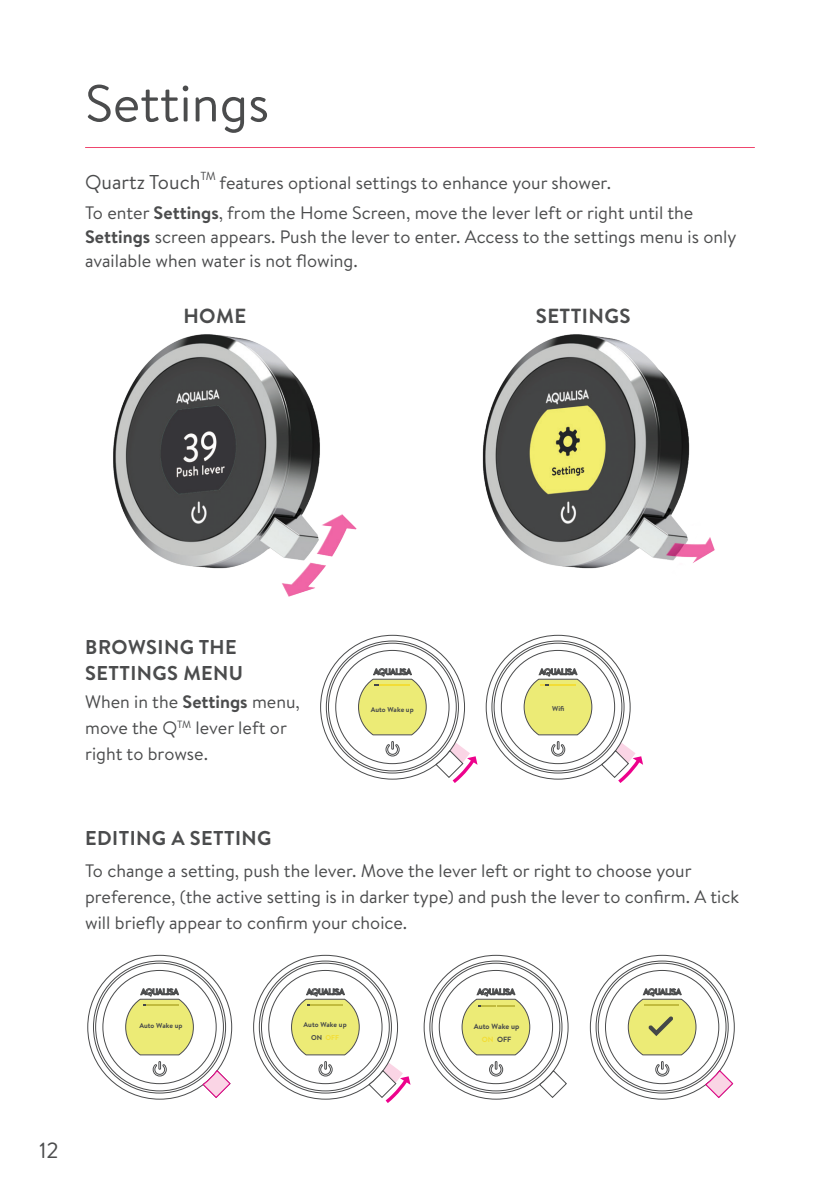
<style>
.page{position:relative;width:840px;height:1191px;background:#fff}
.page>*{position:absolute;margin:0;border:0;box-sizing:border-box;transform-origin:0 0}
.heads{font:52px "Brandon Text";color:#4b4c4d}
.t1{font:22px "Brandon Text";color:#4b4c4d}
.CAPS{font:700 20.4px "Brandon Text";letter-spacing:.02em;color:#4b4c4d}
.CAPS-2{font:700 20px/26px "Brandon Text";letter-spacing:.02em;color:#4b4c4d}
.Copy{font:700 20px "Brandon Text";letter-spacing:.02em;color:#4b4c4d}
.Copy-2{font:20px "Brandon Text";color:#4b4c4d}
.copy_white{font:18px/26px "Brandon Text";color:#4b4c4d}
.Copy-3{font:18px/24px "Brandon Text";color:#4b4c4d}
.t2{font:700 7.4px/13px "Brandon Text";color:#444749;text-align:center}
.t3{font:700 7px/12.2px "Brandon Text";color:#444749;text-align:center}
.s1{font-weight:700}
.s2{color:#f3dd35}
</style>
<div class="page">
<img style="left:113px;top:334px;width:244px;height:263px">
<img style="left:482px;top:334px;width:233px;height:235px">
<hr style="left:85px;top:147px;width:669px;height:1px;background:#ef466e">
<svg style="left:423px;top:954px;width:312px;height:146px"></svg>
<svg style="left:87px;top:954px;width:324px;height:149px"></svg>
<svg style="left:320px;top:634px;width:323px;height:149px"></svg>
<p class="heads" style="left:85px;top:68px;width:185px">Settings</p>
<p class="Copy-2" style="left:85px;top:168px;width:132px">Quartz Touch<sup>TM</sup></p>
<p class="Copy-3" style="left:219px;top:170px;width:393px">features optional settings to enhance your shower.</p>
<p class="Copy-3" style="left:85px;top:200px;width:652px">To enter <span class="s1">Settings</span>, from the Home Screen, move the lever left or right until the<br><span class="s1">Settings</span> screen appears. Push the lever to enter. Access to the settings menu is only available when water is not flowing.</p>
<p class="CAPS" style="left:183px;top:302px;width:64px">HOME</p>
<p class="CAPS" style="left:535px;top:302px;width:96px">SETTINGS</p>
<p class="CAPS-2" style="left:85px;top:633px;width:159px">BROWSING THE<br>SETTINGS MENU</p>
<p class="copy_white" style="left:85px;top:688px;width:216px">When in the <span class="s1">Settings</span> menu, move the Q<sup>TM</sup> lever left or right to browse.</p>
<p class="t3" style="left:370px;top:703px;width:44px">Auto Wake up</p>
<p class="t3" style="left:552px;top:703px;width:14px">Wifi</p>
<p class="Copy" style="left:85px;top:824px;width:188px">EDITING A SETTING</p>
<p class="copy_white" style="left:85px;top:856px;width:655px">To change a setting, push the lever. Move the lever left or right to choose your preference, (the active setting is in darker type) and push the lever to confirm. A tick will briefly appear to confirm your choice.</p>
<p class="t3" style="left:139px;top:1019px;width:45px">Auto Wake up</p>
<p class="t3" style="left:303px;top:1018px;width:45px">Auto Wake up<br>ON <span class="s2">OFF</span></p>
<p class="t2" style="left:473px;top:1020px;width:47px">Auto Wake up<br><span class="s2">ON</span> OFF</p>
<p class="t1" style="left:39px;top:1134px;width:21px">12</p>
</div>
